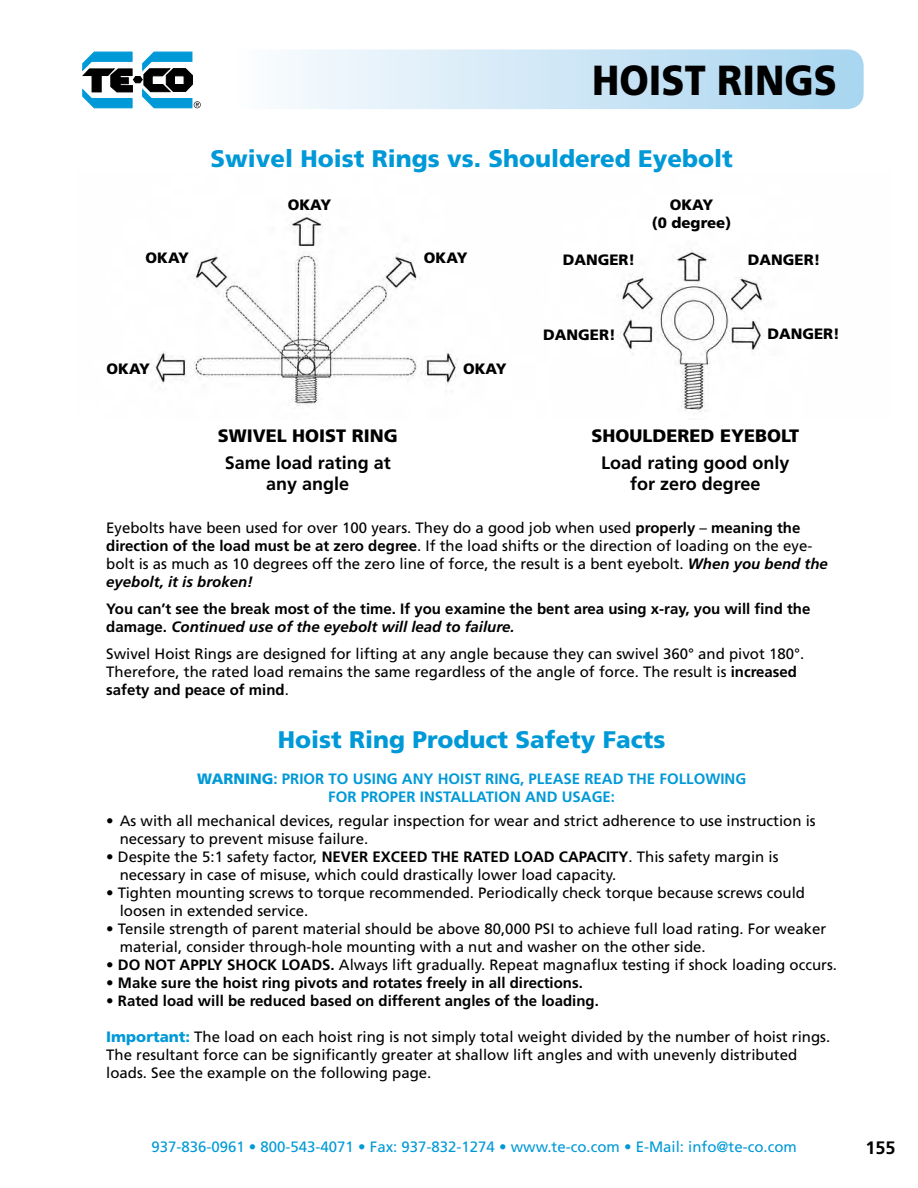
<style>
.page{position:relative;width:918px;height:1188px;background:#fff}
.page>*{position:absolute;margin:0;border:0;box-sizing:border-box;transform-origin:0 0}
.t1{font:900 42px "Frutiger";color:#000;scale:.9 1}
.t2{font:900 24px "Frutiger";color:#0099d8}
.t3{font:700 18px/21.6px "Frutiger";color:#000;text-align:center}
.t4{font:900 18px "Frutiger";color:#000}
.t5{font:15px/18px "Frutiger";color:#000}
.t6{font:700 15px/18px "Frutiger";color:#000}
.t7{font:700 15px/18px "Frutiger";color:#0099d8;text-align:center}
.t8{font:15px "Frutiger";color:#0099d8}
.t9{font:900 15px/18px "Frutiger";color:#000;text-align:center}
.s1{font-weight:700}
.s2{font-weight:700;font-style:italic}
.s3{font-style:italic}
.s4{font-weight:900}
.s5{font-weight:400}
.s6{font-weight:900;color:#0099d8}
</style>
<div class="page">
<div style="left:225px;top:49px;width:639px;height:60px;background:linear-gradient(to right,#fdfdfe,#a7d4ef);border-radius:16px"></div>
<svg style="left:83px;top:52px;width:118px;height:56px"></svg>
<img style="left:150px;top:214px;width:612px;height:199px">
<h1 class="t1" style="left:592px;top:55px;width:273px">HOIST RINGS</h1>
<h2 class="t2" style="left:210px;top:144px;width:524px">Swivel Hoist Rings vs. Shouldered Eyebolt</h2>
<p class="t9" style="left:288px;top:196px;width:45px">OKAY</p>
<p class="t9" style="left:652px;top:195px;width:81px">OKAY<br>(0 degree)</p>
<p class="t9" style="left:146px;top:248px;width:45px">OKAY</p>
<p class="t9" style="left:424px;top:248px;width:45px">OKAY</p>
<p class="t9" style="left:563px;top:251px;width:74px">DANGER!</p>
<p class="t9" style="left:748px;top:251px;width:74px">DANGER!</p>
<p class="t9" style="left:543px;top:325px;width:74px">DANGER!</p>
<p class="t9" style="left:767px;top:325px;width:74px">DANGER!</p>
<p class="t9" style="left:107px;top:359px;width:45px">OKAY</p>
<p class="t9" style="left:463px;top:359px;width:45px">OKAY</p>
<p class="t4" style="left:218px;top:425px;width:182px">SWIVEL HOIST RING</p>
<p class="t3" style="left:225px;top:451px;width:168px">Same load rating at any angle</p>
<p class="t4" style="left:592px;top:425px;width:209px">SHOULDERED EYEBOLT</p>
<p class="t3" style="left:601px;top:451px;width:190px">Load rating good only for zero degree</p>
<p class="t5" style="left:106px;top:519px;width:723px">Eyebolts have been used for over 100 years. They do a good job when used <span class="s1">properly</span> – <span class="s1">meaning the direction of the load must be at zero degree</span>. If the load shifts or the direction of loading on the eye&shy;bolt is as much as 10 degrees off the zero line of force, the result is a bent eyebolt. <span class="s2">When you bend the eyebolt, it is broken!</span></p>
<p class="t6" style="left:106px;top:600px;width:706px">You can’t see the break most of the time. If you examine the bent area using x-ray, you will find the damage. <span class="s3">Continued use of the eyebolt will lead to failure.</span></p>
<p class="t5" style="left:106px;top:645px;width:700px">Swivel Hoist Rings are designed for lifting at any angle because they can swivel 360° and pivot 180°.<br>Therefore, the rated load remains the same regardless of the angle of force. The result is <span class="s1">increased safety and peace of mind</span>.</p>
<h2 class="t2" style="left:278px;top:725px;width:389px">Hoist Ring Product Safety Facts</h2>
<p class="t7" style="left:197px;top:770px;width:551px"><span class="s4">WARNING</span>: PRIOR TO USING ANY HOIST RING, PLEASE READ THE FOLLOWING<br>FOR PROPER INSTALLATION AND USAGE:</p>
<p class="t5" style="left:120px;top:812px;width:697px;text-indent:-14px">• As with all mechanical devices, regular inspection for wear and strict adherence to use instruction is necessary to prevent misuse failure.</p>
<p class="t5" style="left:120px;top:848px;width:660px;text-indent:-14px">• Despite the 5:1 safety factor, <span class="s1">NEVER EXCEED THE RATED LOAD CAPACITY</span>. This safety margin is necessary in case of misuse, which could drastically lower load capacity.</p>
<p class="t5" style="left:120px;top:884px;width:687px;text-indent:-14px">• Tighten mounting screws to torque recommended. Periodically check torque because screws could loosen in extended service.</p>
<p class="t5" style="left:120px;top:920px;width:708px;text-indent:-14px">• Tensile strength of parent material should be above 80,000 PSI to achieve full load rating. For weaker material, consider through-hole mounting with a nut and washer on the other side.</p>
<p class="t5" style="left:106px;top:956px;width:732px">• <span class="s1">DO NOT APPLY SHOCK LOADS.</span> Always lift gradually. Repeat magnaflux testing if shock loading occurs.</p>
<p class="t6" style="left:106px;top:974px;width:478px"><span class="s5">•</span> Make sure the hoist ring pivots and rotates freely in all directions.</p>
<p class="t6" style="left:106px;top:992px;width:494px"><span class="s5">•</span> Rated load will be reduced based on different angles of the loading.</p>
<p class="t5" style="left:106px;top:1028px;width:725px"><span class="s6">Important:</span> The load on each hoist ring is not simply total weight divided by the number of hoist rings.<br>The resultant force can be significantly greater at shallow lift angles and with unevenly distributed loads. See the example on the following page.</p>
<p class="t8" style="left:151px;top:1138px;width:647px">937-836-0961 • 800-543-4071 • Fax: 937-832-1274 • www.te-co.com • E-Mail: info@te-co.com</p>
<p class="t3" style="left:866px;top:1136px;width:32px">155</p>
</div>
